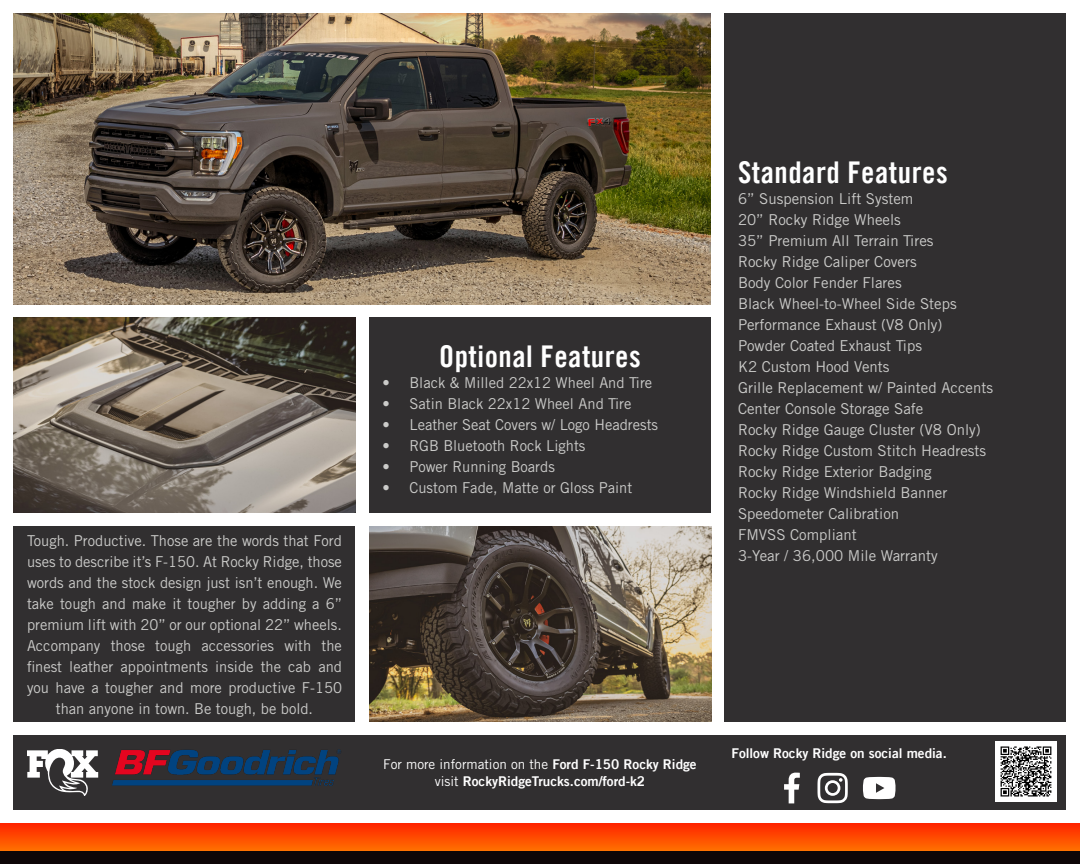
<style>
.page{position:relative;width:1080px;height:864px;background:#fff}
.page>*{position:absolute;margin:0;border:0;box-sizing:border-box;transform-origin:0 0}
.t1{font:30px "Trade Gothic LT Com Bd Cn 20";letter-spacing:.015em;color:#fff}
.t2{font:15px/21px "Trade Gothic LT Std";color:#cbcbc9;text-align:justify}
.t3{font:13.5px/16.2px "Trade Gothic LT Bold Two";color:#fff;text-align:center}
.s1{font-family:"Trade Gothic LT Std"}
</style>
<div class="page">
<div style="left:0;top:850px;width:1080px;height:14px;background:#0e0607"></div>
<div style="left:0;top:824px;width:1080px;height:26px;background:linear-gradient(to bottom,#ff2500,#ff6b00)"></div>
<div style="left:14px;top:526px;width:342px;height:196px;background:#312f30"></div>
<div style="left:724px;top:14px;width:342px;height:708px;background:#312f30"></div>
<div style="left:369px;top:318px;width:342px;height:195px;background:#312f30"></div>
<div style="left:14px;top:735px;width:1052px;height:75px;background:#312f30"></div>
<img style="left:112px;top:749px;width:229px;height:37px">
<svg style="left:27px;top:749px;width:71px;height:47px"></svg>
<svg style="left:784px;top:773px;width:16px;height:30px"></svg>
<svg style="left:863px;top:777px;width:33px;height:22px"></svg>
<svg style="left:818px;top:773px;width:30px;height:30px"></svg>
<img style="left:996px;top:741px;width:60px;height:61px">
<img style="left:369px;top:526px;width:342px;height:196px">
<img style="left:14px;top:318px;width:342px;height:195px">
<img style="left:14px;top:14px;width:697px;height:290px">
<p class="t2" style="left:27px;top:530px;width:317px">Tough. Productive. Those are the words that Ford uses to describe it’s F-150. At Rocky Ridge, those words and the stock design just isn’t enough. We take tough and make it tougher by adding a 6” premium lift with 20” or our optional 22” wheels.</p>
<p class="t2" style="left:27px;top:635px;width:317px;text-align:center">Accompany those tough accessories with the finest leather appointments inside the cab and you have a tougher and more productive F-150 than anyone in town. Be tough, be bold.</p>
<p class="t1" style="left:439px;top:338px;width:203px">Optional Features</p>
<p class="t2" style="left:382px;top:372px;width:271px">• Black &amp; Milled 22x12 Wheel And Tire</p>
<p class="t2" style="left:382px;top:393px;width:250px">• Satin Black 22x12 Wheel And Tire</p>
<p class="t2" style="left:382px;top:414px;width:277px">• Leather Seat Covers w/ Logo Headrests</p>
<p class="t2" style="left:382px;top:435px;width:205px">• RGB Bluetooth Rock Lights</p>
<p class="t2" style="left:382px;top:456px;width:174px">• Power Running Boards</p>
<p class="t2" style="left:382px;top:477px;width:251px">• Custom Fade, Matte or Gloss Paint</p>
<p class="t1" style="left:738px;top:154px;width:211px">Standard Features</p>
<p class="t2" style="left:738px;top:188px;width:177px">6” Suspension Lift System</p>
<p class="t2" style="left:738px;top:209px;width:164px">20” Rocky Ridge Wheels</p>
<p class="t2" style="left:738px;top:230px;width:197px">35” Premium All Terrain Tires</p>
<p class="t2" style="left:738px;top:251px;width:180px">Rocky Ridge Caliper Covers</p>
<p class="t2" style="left:738px;top:272px;width:165px">Body Color Fender Flares</p>
<p class="t2" style="left:738px;top:293px;width:220px">Black Wheel-to-Wheel Side Steps</p>
<p class="t2" style="left:738px;top:314px;width:206px">Performance Exhaust (V8 Only)</p>
<p class="t2" style="left:738px;top:335px;width:186px">Powder Coated Exhaust Tips</p>
<p class="t2" style="left:738px;top:356px;width:153px">K2 Custom Hood Vents</p>
<p class="t2" style="left:738px;top:377px;width:256px">Grille Replacement w/ Painted Accents</p>
<p class="t2" style="left:738px;top:398px;width:187px">Center Console Storage Safe</p>
<p class="t2" style="left:738px;top:419px;width:244px">Rocky Ridge Gauge Cluster (V8 Only)</p>
<p class="t2" style="left:738px;top:440px;width:250px">Rocky Ridge Custom Stitch Headrests</p>
<p class="t2" style="left:738px;top:461px;width:195px">Rocky Ridge Exterior Badging</p>
<p class="t2" style="left:738px;top:482px;width:211px">Rocky Ridge Windshield Banner</p>
<p class="t2" style="left:738px;top:503px;width:163px">Speedometer Calibration</p>
<p class="t2" style="left:738px;top:524px;width:120px">FMVSS Compliant</p>
<p class="t2" style="left:738px;top:545px;width:201px">3-Year / 36,000 Mile Warranty</p>
<p class="t3" style="left:383px;top:756px;width:315px"><span class="s1">For more information on the</span> Ford F-150 Rocky Ridge <span class="s1">visit</span> RockyRidgeTrucks.com/ford-k2</p>
<p class="t3" style="left:732px;top:745px;width:217px">Follow Rocky Ridge on social media.</p>
</div>
